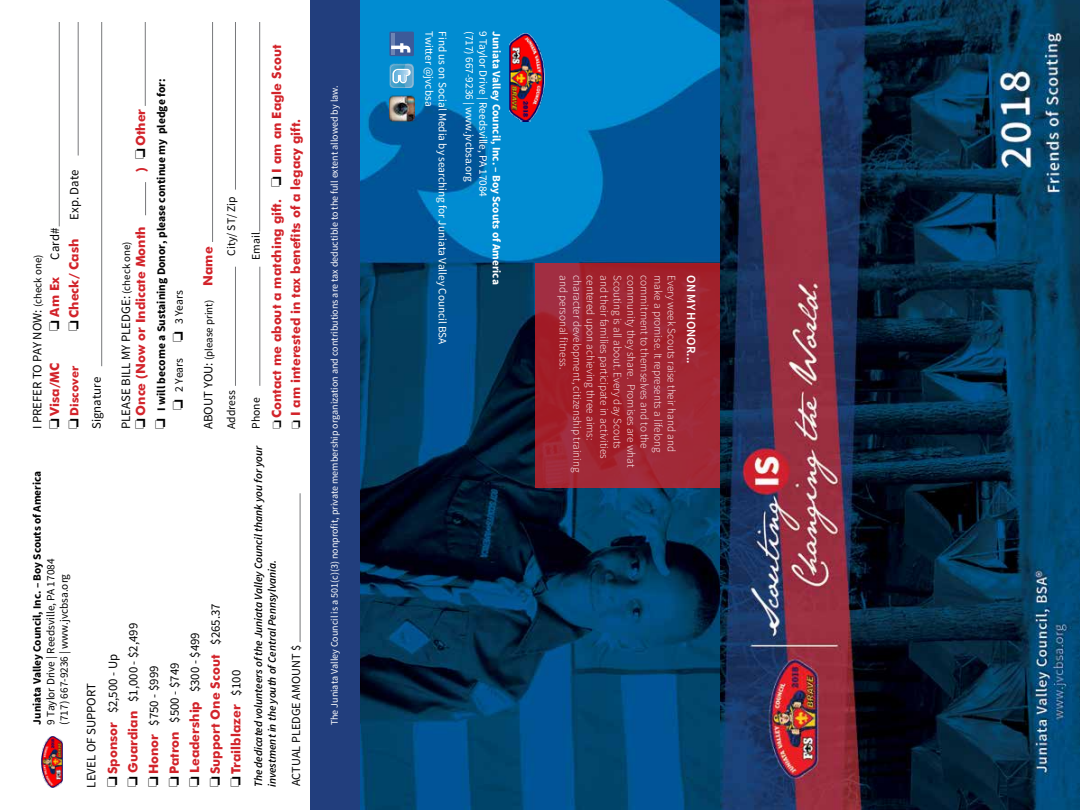
<style>
.page{position:relative;width:1080px;height:810px;background:#fff}
.page>*{position:absolute;margin:0;border:0;box-sizing:border-box;transform-origin:0 0}
.t1{font:700 12.75px/19px "Futura BT";color:#d2232a}
.t2{font:12.75px/20.8px "Source Sans Pro";color:#000}
.t3{font:600 12.5px "Source Sans Pro";color:#fff}
.t4{font:12.25px "Source Sans Pro";color:#000}
.t5{font:700 11.62px/17.8px "Source Sans Pro";color:#000}
.t6{font:11.62px "Source Sans Pro";color:#000}
.t7{font:700 11.62px "Futura BT";color:#d2232a}
.t8{font:300 11.25px "Source Sans Pro";color:#fff}
.t9{font:11.25px "Source Sans Pro";color:#fff}
.t10{font:italic 600 11.25px/13.5px "Source Sans Pro";color:#000}
.t11{font:11.25px/13.5px "Source Sans Pro";color:#000}
.t12{font:700 11.25px "Source Sans Pro";color:#fff}
.t13{font:700 11.25px "Source Sans Pro";color:#000}
.t14{font:10.88px "Source Sans Pro";color:#000}
.t15{font:10px "Source Sans Pro";color:#fff}
.s1{font-size:10.88px}
.s2{color:#000}
.s3{font-weight:400}
.s4{font-size:12.75px}
.s5{font-family:"Futura BT";font-weight:700;font-size:12.75px;color:#d2232a}
.s6{font-family:"Futura BT";font-weight:700;color:#d2232a}
.s7{font-family:"Source Sans Pro";font-weight:400;color:#000}
</style>
<div class="page">
<div style="left:310px;top:0;width:50px;height:810px;background:#223e7d"></div>
<img style="left:360px;top:0;width:720px;height:810px">
<hr style="left:59px;top:22px;width:1px;height:204px;background:#77787b">
<hr style="left:101px;top:22px;width:1px;height:344px;background:#77787b">
<hr style="left:212px;top:22px;width:1px;height:220px;background:#77787b">
<hr style="left:235px;top:22px;width:1px;height:168px;background:#77787b">
<hr style="left:235px;top:267px;width:1px;height:119px;background:#77787b">
<hr style="left:259px;top:22px;width:1px;height:209px;background:#77787b">
<hr style="left:260px;top:267px;width:1px;height:119px;background:#77787b">
<hr style="left:78px;top:22px;width:1px;height:134px;background:#77787b">
<hr style="left:145px;top:182px;width:1px;height:33px;background:#77787b">
<hr style="left:145px;top:22px;width:1px;height:84px;background:#77787b">
<hr style="left:300px;top:493px;width:1px;height:149px;background:#77787b">
<div style="left:389px;top:32px;width:25px;height:24px;background:#3c5a99"></div>
<hr style="left:391px;top:33px;width:4px;height:21px;background:#6d84b3">
<svg style="left:391px;top:43px;width:19px;height:10px"></svg>
<svg style="left:389px;top:64px;width:25px;height:24px"></svg>
<img style="left:389px;top:94px;width:25px;height:28px">
<img style="left:509px;top:34px;width:36px;height:88px">
<svg style="left:535px;top:263px;width:185px;height:225px;background:#a12430"></svg>
<img style="left:41px;top:736px;width:21px;height:51px">
<p class="t2" style="left:45px;top:260px;width:33px;rotate:-90deg">Card#</p>
<p class="t2" style="left:28px;top:429px;width:176px;rotate:-90deg">I PREFER TO PAY NOW: <span class="s1">(check one)</span></p>
<p class="t1" style="left:45px;top:331px;width:56px;rotate:-90deg"><span class="s2">❏</span> Am Ex</p>
<p class="t1" style="left:45px;top:429px;width:68px;rotate:-90deg"><span class="s2">❏</span> Visa/MC</p>
<p class="t2" style="left:65px;top:220px;width:52px;rotate:-90deg">Exp. Date</p>
<p class="t1" style="left:64px;top:331px;width:94px;rotate:-90deg"><span class="s2">❏</span> Check/ Cash</p>
<p class="t7" style="left:67px;top:429px;width:64px;rotate:-90deg"><span class="s2">❏</span> Discover</p>
<p class="t2" style="left:87px;top:429px;width:53px;rotate:-90deg">Signature</p>
<p class="t5" style="left:153px;top:410px;width:333px;text-indent:-19px;rotate:-90deg">❏ I will become a Sustaining Donor, please continue my pledge for: ❏ <span class="s3">2 Years</span> ❏ <span class="s3">3 Years</span></p>
<p class="t1" style="left:131px;top:172px;width:65px;rotate:-90deg">) <span class="s2">❏</span> Other</p>
<p class="t1" style="left:131px;top:429px;width:204px;rotate:-90deg"><span class="s2">❏</span> Once (Now or Indicate Month</p>
<p class="t2" style="left:116px;top:429px;width:189px;rotate:-90deg">PLEASE BILL MY PLEDGE: <span class="s1">(check one)</span></p>
<p class="t14" style="left:204px;top:429px;width:184px;rotate:-90deg"><span class="s4">ABOUT YOU:</span> (please print) <span class="s5">Name</span></p>
<p class="t6" style="left:226px;top:256px;width:61px;rotate:-90deg">City/ ST/ Zip</p>
<p class="t6" style="left:226px;top:429px;width:40px;rotate:-90deg">Address</p>
<p class="t13" style="left:30px;top:724px;width:255px;rotate:-90deg">Juniata Valley Council, Inc. – Boy Scouts of America</p>
<p class="t11" style="left:44px;top:724px;width:167px;rotate:-90deg">9 Taylor Drive | Reedsville, PA 17084 (717) 667-9236 | www.jvcbsa.org</p>
<p class="t2" style="left:82px;top:788px;width:166px;rotate:-90deg">LEVEL OF SUPPORT<br>❏ <span class="s6">Sponsor</span> $2,500 - Up<br>❏ <span class="s6">Guardian</span> $1,000 - $2,499 ❏ <span class="s6">Honor</span> $750 - $999<br>❏ <span class="s6">Patron</span> $500 - $749</p>
<p class="t1" style="left:185px;top:787px;width:157px;rotate:-90deg"><span class="s2">❏</span> Leadership <span class="s7">$300 - $499</span></p>
<p class="t1" style="left:206px;top:787px;width:186px;rotate:-90deg"><span class="s2">❏</span> Support One Scout <span class="s7">$265.37</span></p>
<p class="t1" style="left:226px;top:787px;width:119px;rotate:-90deg"><span class="s2">❏</span> Trailblazer <span class="s7">$100</span></p>
<p class="t6" style="left:251px;top:260px;width:29px;rotate:-90deg">Email</p>
<p class="t6" style="left:251px;top:429px;width:33px;rotate:-90deg">Phone</p>
<p class="t1" style="left:267px;top:429px;width:386px;rotate:-90deg"><span class="s2">❏</span> Contact me about a matching gift. <span class="s2">❏</span> I am an Eagle Scout <span class="s2">❏</span> I am interested in tax benefits of a legacy gift.</p>
<p class="t10" style="left:252px;top:787px;width:343px;rotate:-90deg">The dedicated volunteers of the Juniata Valley Council thank you for your investment in the youth of Central Pennsylvania.</p>
<p class="t4" style="left:291px;top:786px;width:143px;rotate:-90deg">ACTUAL PLEDGE AMOUNT $</p>
<p class="t15" style="left:328px;top:725px;width:641px;rotate:-90deg">The Juniata Valley Council is a 501(c)(3) nonprofit, private membership organization and contributions are tax deductible to the full extent allowed by law.</p>
<p class="t9" style="left:436px;top:31px;width:77px;rotate:90deg">Twitter @jvcbsa</p>
<p class="t9" style="left:450px;top:31px;width:315px;rotate:90deg">Find us on Social Media by searching for Juniata Valley Council BSA</p>
<p class="t9" style="left:477px;top:31px;width:152px;rotate:90deg">(717) 667-9236 | www.jvcbsa.org</p>
<p class="t9" style="left:490px;top:31px;width:167px;rotate:90deg">9 Taylor Drive | Reedsville, PA 17084</p>
<p class="t12" style="left:504px;top:31px;width:255px;rotate:90deg">Juniata Valley Council, Inc. – Boy Scouts of America</p>
<p class="t8" style="left:570px;top:275px;width:96px;rotate:90deg">and personal fitness.</p>
<p class="t8" style="left:584px;top:275px;width:199px;rotate:90deg">character development, citizenship training</p>
<p class="t8" style="left:597px;top:275px;width:166px;rotate:90deg">centered upon achieving three aims:</p>
<p class="t8" style="left:611px;top:275px;width:185px;rotate:90deg">and their families participate in activities</p>
<p class="t8" style="left:624px;top:275px;width:175px;rotate:90deg">Scouting is all about. Every day Scouts</p>
<p class="t8" style="left:638px;top:275px;width:194px;rotate:90deg">community they share. Promises are what</p>
<p class="t8" style="left:651px;top:275px;width:175px;rotate:90deg">commitment to themselves and to the</p>
<p class="t8" style="left:665px;top:275px;width:179px;rotate:90deg">make a promise. It represents a lifelong</p>
<p class="t8" style="left:678px;top:275px;width:178px;rotate:90deg">Every week Scouts raise their hand and</p>
<p class="t3" style="left:699px;top:275px;width:90px;rotate:90deg">ON MY HONOR...</p>
</div>
